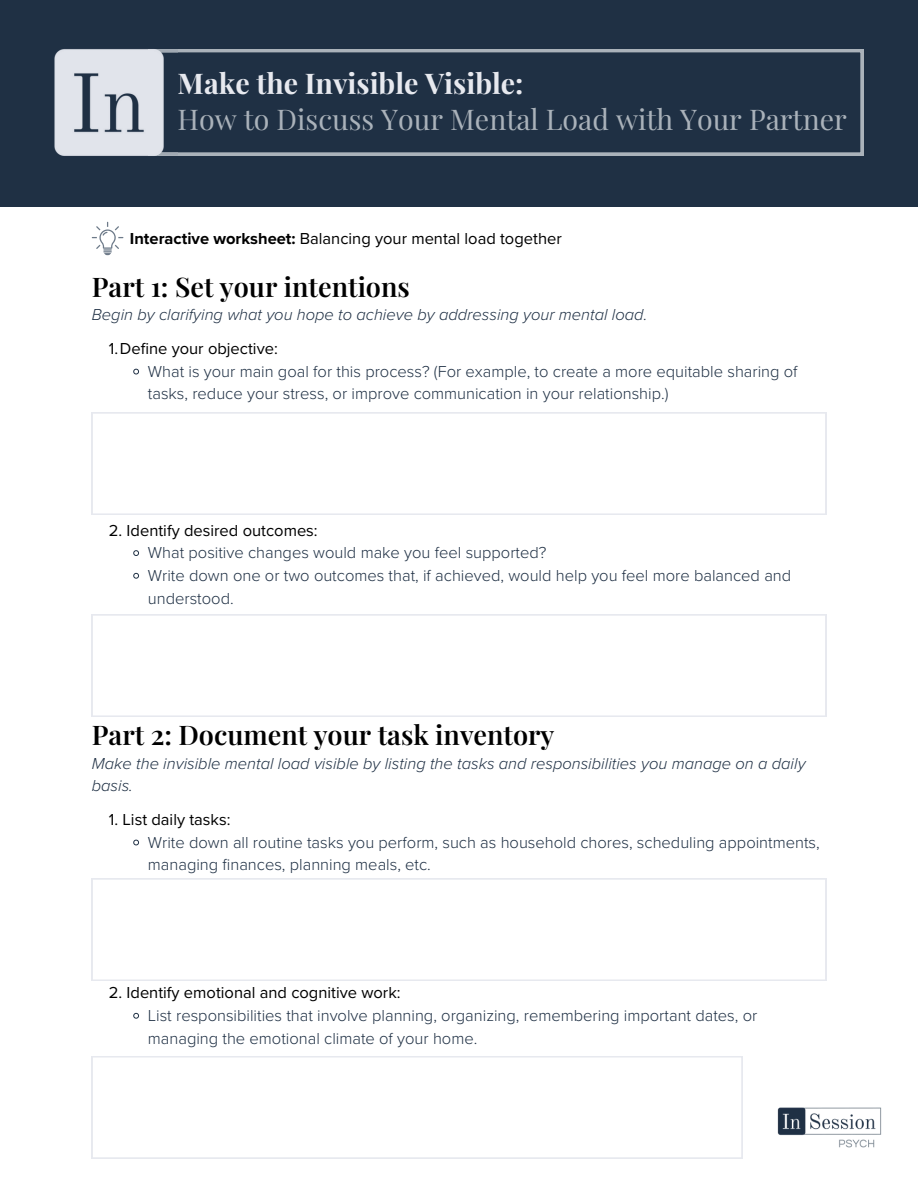
<style>
.page{position:relative;width:918px;height:1188px;background:#fff}
.page>*{position:absolute;margin:0;border:0;box-sizing:border-box;transform-origin:0 0}
.t1{font:28.5px "Playfair Display";color:#aab2ba}
.t2{font:700 28.5px "Playfair Display";color:#e7e9ef}
.t3{font:600 27px "Playfair Display";color:#000}
.t4{font:300 16.5px/22.6px "Proxima Nova";color:#1f3044}
.t5{font:italic 300 16.5px/22.6px "Proxima Nova";color:#1f3044}
.t6{font:16.5px "Proxima Nova";color:#000}
.s1{font-weight:700}
</style>
<div class="page">
<div style="left:0;top:0;width:918px;height:207px;background:#1f3044"></div>
<img style="left:777px;top:1107px;width:105px;height:41px">
<svg style="left:133px;top:368px;width:6px;height:7px"></svg>
<svg style="left:133px;top:550px;width:6px;height:6px"></svg>
<svg style="left:133px;top:573px;width:6px;height:6px"></svg>
<svg style="left:133px;top:839px;width:6px;height:7px"></svg>
<svg style="left:133px;top:1013px;width:6px;height:6px"></svg>
<svg style="left:178px;top:49px;width:686px;height:107px"></svg>
<img style="left:54px;top:49px;width:124px;height:107px">
<svg style="left:92px;top:222px;width:31px;height:33px"></svg>
<svg style="left:92px;top:413px;width:734px;height:102px"></svg>
<svg style="left:92px;top:615px;width:734px;height:102px"></svg>
<svg style="left:92px;top:879px;width:734px;height:102px"></svg>
<svg style="left:92px;top:1056px;width:650px;height:102px"></svg>
<h1 class="t2" style="left:178px;top:61px;width:347px">Make the Invisible Visible:</h1>
<h1 class="t1" style="left:178px;top:97px;width:671px">How to Discuss Your Mental Load with Your Partner</h1>
<p class="t6" style="left:130px;top:226px;width:433px"><span class="s1">Interactive worksheet:</span> Balancing your mental load together</p>
<h2 class="t3" style="left:92px;top:266px;width:320px">Part 1: Set your intentions</h2>
<p class="t5" style="left:92px;top:303px;width:557px">Begin by clarifying what you hope to achieve by addressing your mental load.</p>
<p class="t6" style="left:109px;top:336px;width:171px">1.Define your objective:</p>
<p class="t4" style="left:148px;top:359px;width:651px">What is your main goal for this process? (For example, to create a more equitable sharing of tasks, reduce your stress, or improve communication in your relationship.)</p>
<p class="t6" style="left:109px;top:518px;width:210px">2. Identify desired outcomes:</p>
<p class="t4" style="left:148px;top:541px;width:645px">What positive changes would make you feel supported?<br>Write down one or two outcomes that, if achieved, would help you feel more balanced and understood.</p>
<h2 class="t3" style="left:92px;top:714px;width:464px">Part 2: Document your task inventory</h2>
<p class="t5" style="left:92px;top:751px;width:715px">Make the invisible mental load visible by listing the tasks and responsibilities you manage on a daily basis.</p>
<p class="t6" style="left:109px;top:807px;width:123px">1. List daily tasks:</p>
<p class="t4" style="left:148px;top:830px;width:673px">Write down all routine tasks you perform, such as household chores, scheduling appointments, managing finances, planning meals, etc.</p>
<p class="t6" style="left:109px;top:980px;width:293px">2. Identify emotional and cognitive work:</p>
<p class="t4" style="left:148px;top:1003px;width:611px">List responsibilities that involve planning, organizing, remembering important dates, or managing the emotional climate of your home.</p>
</div>
